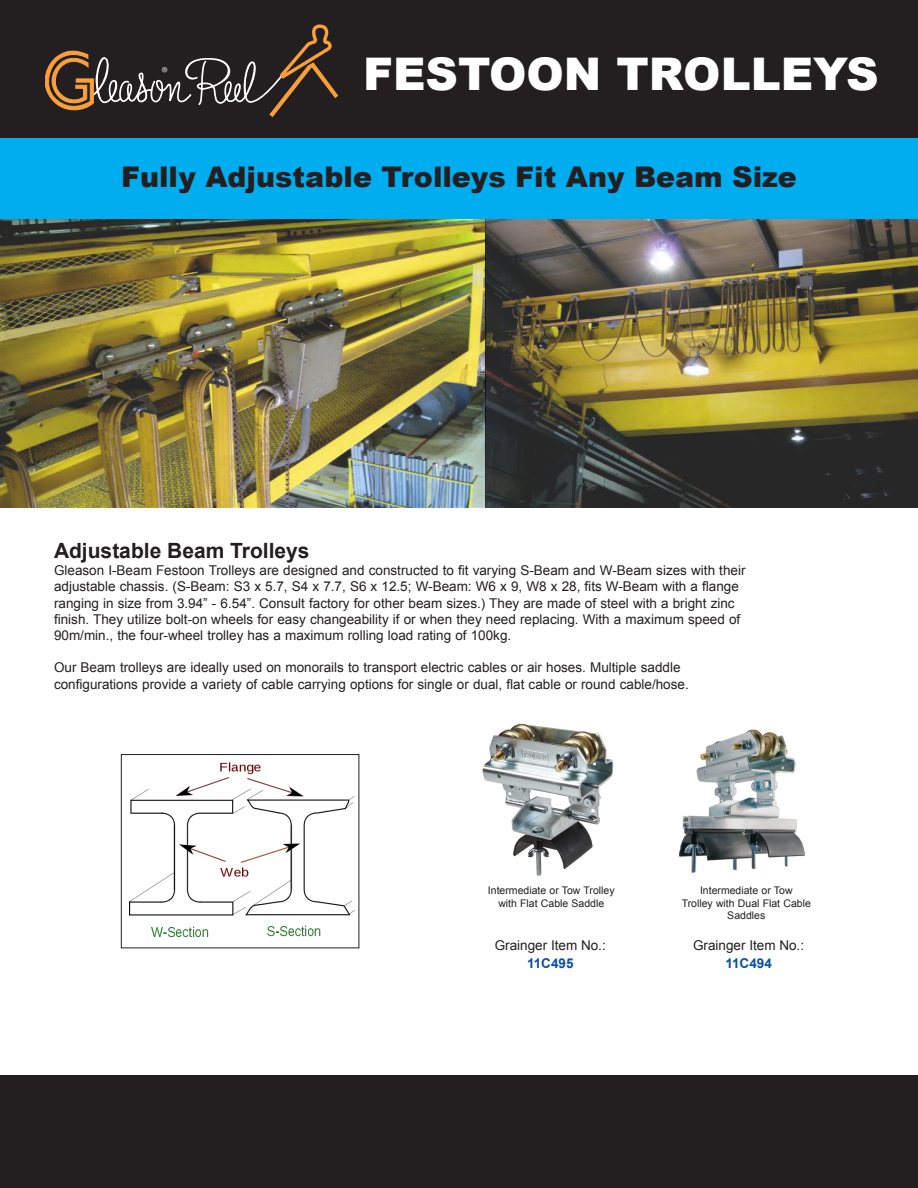
<style>
.page{position:relative;width:918px;height:1188px;background:#fff}
.page>*{position:absolute;margin:0;border:0;box-sizing:border-box;transform-origin:0 0}
.t1{font:900 45px "Arial";color:#fff}
.t2{font:900 28.5px "Arial";color:#231f20}
.t3{font:700 21px "Arial";color:#231f20}
.t4{font:13.5px/16.2px "Arial";color:#231f20}
.t5{font:700 13.5px "Arial";color:#0a4fa2}
.t6{font:11.55px "Myriad";color:#fff}
.t7{font:10.5px/12.6px "Arial";color:#231f20;text-align:center}
</style>
<div class="page">
<div style="left:0;top:0;width:918px;height:140px;background:#231f20"></div>
<svg style="left:45px;top:25px;width:293px;height:92px"></svg>
<div style="left:0;top:138px;width:918px;height:81px;background:#00aeef"></div>
<div style="left:0;top:1075px;width:918px;height:113px;background:#231f20"></div>
<img style="left:679px;top:729px;width:127px;height:144px">
<img style="left:482px;top:723px;width:132px;height:153px">
<img style="left:130px;top:762px;width:225px;height:175px">
<div style="left:121px;top:754px;width:238px;height:194px;border:1px solid #231f20"></div>
<img style="left:0;top:219px;width:918px;height:288px">
<p class="t6" style="left:162px;top:66px;width:7px">®</p>
<p class="t1" style="left:363px;top:41px;width:517px">FESTOON TROLLEYS</p>
<p class="t2" style="left:121px;top:156px;width:677px">Fully Adjustable Trolleys Fit Any Beam Size</p>
<p class="t3" style="left:54px;top:537px;width:257px">Adjustable Beam Trolleys</p>
<p class="t4" style="left:54px;top:563px;width:693px">Gleason I-Beam Festoon Trolleys are designed and constructed to fit varying S-Beam and W-Beam sizes with their adjustable chassis. (S-Beam: S3 x 5.7, S4 x 7.7, S6 x 12.5; W-Beam: W6 x 9, W8 x 28, fits W-Beam with a flange ranging in size from 3.94” - 6.54”. Consult factory for other beam sizes.) They are made of steel with a bright zinc finish. They utilize bolt-on wheels for easy changeability if or when they need replacing. With a maximum speed of 90m/min., the four-wheel trolley has a maximum rolling load rating of 100kg.</p>
<p class="t4" style="left:54px;top:660px;width:636px">Our Beam trolleys are ideally used on monorails to transport electric cables or air hoses. Multiple saddle configurations provide a variety of cable carrying options for single or dual, flat cable or round cable/hose.</p>
<p class="t7" style="left:488px;top:884px;width:128px">Intermediate or Tow Trolley with Flat Cable Saddle</p>
<p class="t7" style="left:700px;top:884px;width:94px">Intermediate or Tow</p>
<p class="t7" style="left:682px;top:897px;width:131px">Trolley with Dual Flat Cable<br>Saddles</p>
<p class="t4" style="left:495px;top:937px;width:113px">Grainger Item No.:</p>
<p class="t5" style="left:527px;top:955px;width:48px">11C495</p>
<p class="t4" style="left:693px;top:937px;width:113px">Grainger Item No.:</p>
<p class="t5" style="left:725px;top:955px;width:48px">11C494</p>
</div>
